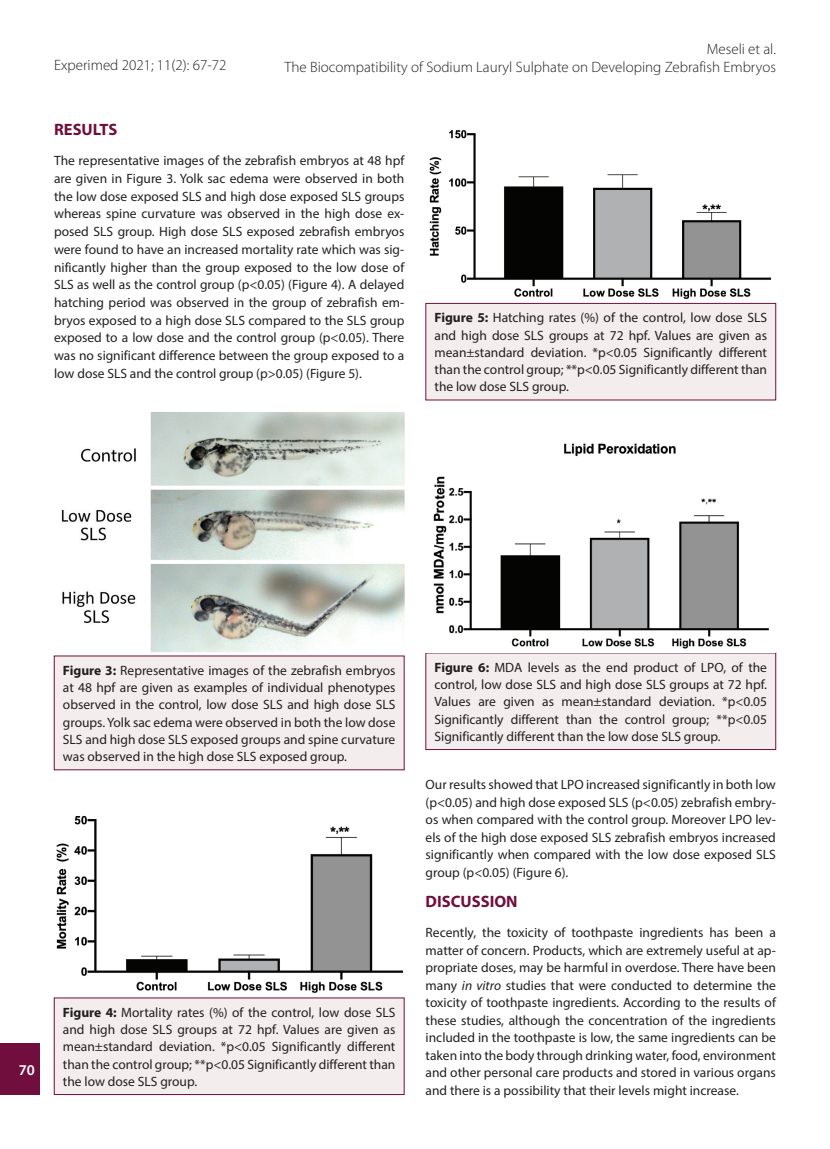
<style>
.page{position:relative;width:830px;height:1149px;background:#fff}
.page>*{position:absolute;margin:0;border:0;box-sizing:border-box;transform-origin:0 0}
.t1{font:700 16.5px "Myriad Pro";color:#700f3d}
.t2{font:300 15px/18px "Myriad Pro";color:#231f20;text-align:right}
.t3{font:600 15px "Myriad Pro";color:#fff}
.t4{font:13.5px/17.2px "Myriad Pro";color:#231f20;text-align:justify}
.s1{font-weight:700}
.s2{font-style:italic}
</style>
<div class="page">
<div style="left:0;top:1042px;width:39px;height:52px;background:#700f3d"></div>
<img style="left:429px;top:130px;width:343px;height:170px">
<div style="left:425px;top:303px;width:350px;height:97px;background:#f3eded"></div>
<div style="left:425px;top:303px;width:350px;height:97px;border:1px solid #700f3d"></div>
<img style="left:56px;top:815px;width:347px;height:178px">
<div style="left:54px;top:997px;width:350px;height:97px;background:#f3eded"></div>
<img style="left:61px;top:412px;width:343px;height:241px">
<div style="left:54px;top:655px;width:350px;height:114px;background:#f3eded"></div>
<div style="left:425px;top:652px;width:350px;height:97px;background:#f3eded"></div>
<img style="left:433px;top:443px;width:336px;height:206px">
<p class="t2" style="left:54px;top:55px;width:174px">Experimed 2021; 11(2): 67-72</p>
<p class="t2" style="left:284px;top:40px;width:492px">Meseli et al.<br>The Biocompatibility of Sodium Lauryl Sulphate on Developing Zebrafish Embryos</p>
<p class="t1" style="left:54px;top:118px;width:65px">RESULTS</p>
<p class="t4" style="left:54px;top:152px;width:351px;line-height:17.7px">The representative images of the zebrafish embryos at 48 hpf are given in Figure 3. Yolk sac edema were observed in both the low dose exposed SLS and high dose exposed SLS groups whereas spine curvature was observed in the high dose ex&shy;posed SLS group. High dose SLS exposed zebrafish embryos were found to have an increased mortality rate which was sig&shy;nificantly higher than the group exposed to the low dose of SLS as well as the control group (p&lt;0.05) (Figure 4). A delayed hatching period was observed in the group of zebrafish em&shy;bryos exposed to a high dose SLS compared to the SLS group exposed to a low dose and the control group (p&lt;0.05). There was no significant difference between the group exposed to a low dose SLS and the control group (p&gt;0.05) (Figure 5).</p>
<p class="t4" style="left:434px;top:309px;width:334px"><span class="s1">Figure 5:</span> Hatching rates (%) of the control, low dose SLS and high dose SLS groups at 72 hpf. Values are given as mean±standard deviation. *p&lt;0.05 Significantly different than the control group; **p&lt;0.05 Significantly different than the low dose SLS group.</p>
<p class="t3" style="left:19px;top:1059px;width:18px">70</p>
<p class="t4" style="left:63px;top:661px;width:334px"><span class="s1">Figure 3:</span> Representative images of the zebrafish embryos at 48 hpf are given as examples of individual phenotypes observed in the control, low dose SLS and high dose SLS groups. Yolk sac edema were observed in both the low dose SLS and high dose SLS exposed groups and spine curvature was observed in the high dose SLS exposed group.</p>
<p class="t4" style="left:434px;top:658px;width:334px"><span class="s1">Figure 6:</span> MDA levels as the end product of LPO, of the control, low dose SLS and high dose SLS groups at 72 hpf.<br>Values are given as mean±standard deviation. *p&lt;0.05<br>Significantly different than the control group; **p&lt;0.05<br>Significantly different than the low dose SLS group.</p>
<p class="t4" style="left:63px;top:1003px;width:334px"><span class="s1">Figure 4:</span> Mortality rates (%) of the control, low dose SLS and high dose SLS groups at 72 hpf. Values are given as mean±standard deviation. *p&lt;0.05 Significantly different than the control group; **p&lt;0.05 Significantly different than the low dose SLS group.</p>
<p class="t4" style="left:425px;top:775px;width:351px">Our results showed that LPO increased significantly in both low (p&lt;0.05) and high dose exposed SLS (p&lt;0.05) zebrafish embry&shy;os when compared with the control group. Moreover LPO lev&shy;els of the high dose exposed SLS zebrafish embryos increased significantly when compared with the low dose exposed SLS group (p&lt;0.05) (Figure 6).</p>
<p class="t1" style="left:425px;top:890px;width:93px">DISCUSSION</p>
<p class="t4" style="left:425px;top:923px;width:351px">Recently, the toxicity of toothpaste ingredients has been a matter of concern. Products, which are extremely useful at ap&shy;propriate doses, may be harmful in overdose. There have been many <span class="s2">in vitro</span> studies that were conducted to determine the toxicity of toothpaste ingredients. According to the results of these studies, although the concentration of the ingredients included in the toothpaste is low, the same ingredients can be taken into the body through drinking water, food, environment and other personal care products and stored in various organs and there is a possibility that their levels might increase.</p>
</div>
